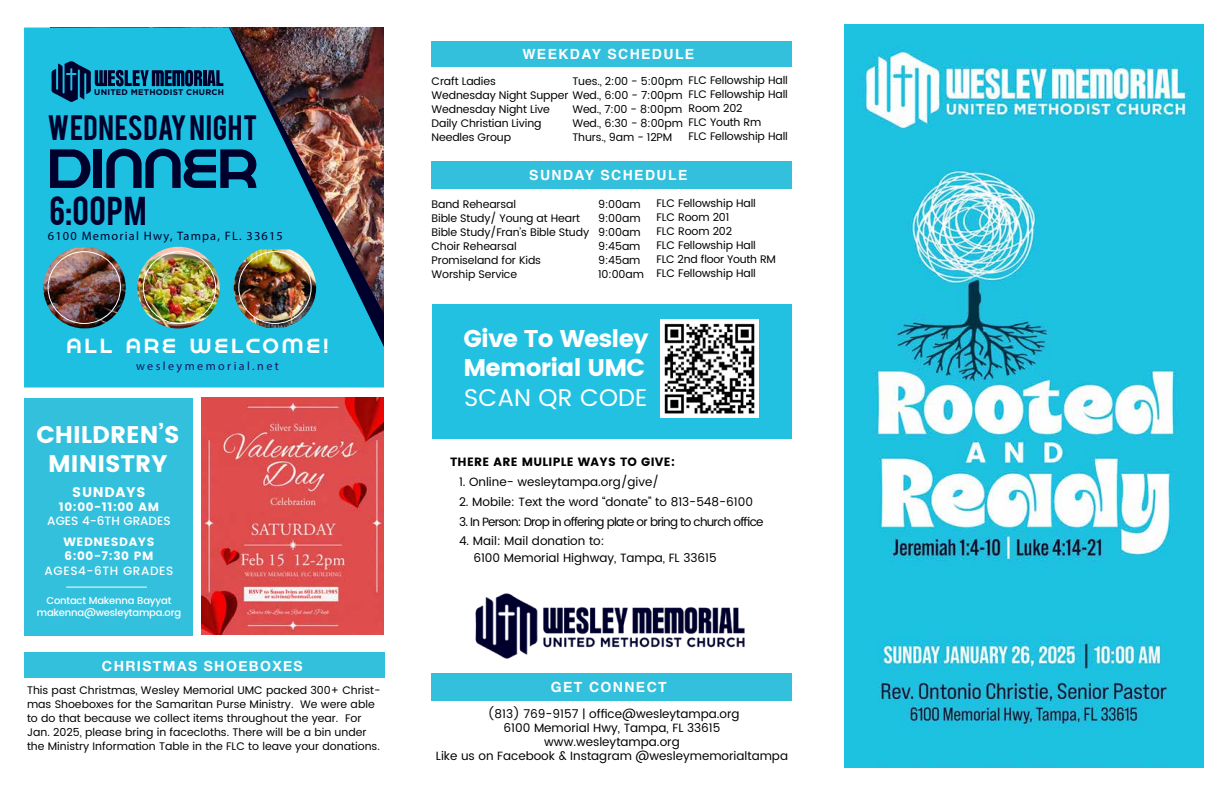
<style>
.page{position:relative;width:1224px;height:792px;background:#fff}
.page>*{position:absolute;margin:0;border:0;box-sizing:border-box;transform-origin:0 0}
.t1{font:61px "Boldye";color:#00002d}
.t2{font:31.7px "Bebas";color:#00002d}
.t3{font:27.7px "Bebas";letter-spacing:.02em;color:#00002d}
.t4{font:700 24.2px/29.1px "Poppins";letter-spacing:-.03em;color:#fff}
.t5{font:24.2px "Poppins";letter-spacing:.005em;color:#fff}
.t6{font:700 24px/28.8px "Poppins";color:#fff;text-align:center}
.t7{font:22.8px "Boldye";letter-spacing:.15em;color:#fff}
.t8{font:700 14px "Helvetica";letter-spacing:.1em;color:#fff}
.t9{font:700 14px "Helvetica Neue";letter-spacing:.1em;color:#fff}
.t10{font:700 14px "Poppins";letter-spacing:.05em;color:#fff}
.t11{font:700 12.2px "Saira Condensed";letter-spacing:.095em;color:#00002d}
.t12{font:12px/14px "Poppins";color:#000;text-align:center}
.t13{font:12px "Poppins";letter-spacing:-.06em;color:#000}
.t14{font:700 12px/14.4px "Poppins";letter-spacing:.05em;color:#fff}
.t15{font:700 12px "Poppins";letter-spacing:.025em;color:#000}
.t16{font:700 12px "Saira Condensed";letter-spacing:.2em;color:#1b1464}
.t17{font:500 12px "Poppins";color:#fff}
.t18{font:500 12px "Poppins";letter-spacing:.05em;color:#fff}
.t19{font:11px/14px "Poppins";letter-spacing:-.01em;color:#000}
.t20{font:500 10px/12px "Poppins";letter-spacing:-.02em;color:#fff;text-align:center}
.t21{font:700 8.2px "Gotham";letter-spacing:.025em;color:#00002d}
</style>
<div class="page">
<div style="left:431px;top:161px;width:361px;height:28px;background:#33c0dd"></div>
<div style="left:432px;top:673px;width:360px;height:28px;background:#33c0dd"></div>
<img style="left:844px;top:25px;width:360px;height:743px">
<div style="left:432px;top:41px;width:360px;height:25px;background:#33c0dd"></div>
<div style="left:24px;top:398px;width:168px;height:237px;background:#33c0dd"></div>
<div style="left:24px;top:28px;width:360px;height:360px;background:#1dc0e0"></div>
<img style="left:229px;top:28px;width:155px;height:319px">
<img style="left:137px;top:247px;width:83px;height:81px;border-radius:40px">
<div style="left:143px;top:251px;width:73px;height:73px;border:1px solid #fff;border-radius:50%"></div>
<img style="left:43px;top:248px;width:83px;height:80px">
<div style="left:48px;top:251px;width:73px;height:73px;border:1px solid #fff;border-radius:50%"></div>
<img style="left:234px;top:249px;width:82px;height:79px">
<div style="left:239px;top:251px;width:72px;height:73px;border:1px solid #fff;border-radius:50%"></div>
<svg style="left:51px;top:61px;width:172px;height:41px;background:#137fa3"></svg>
<img style="left:201px;top:397px;width:183px;height:238px">
<div style="left:24px;top:652px;width:360px;height:25px;background:#33c0dd"></div>
<img style="left:475px;top:593px;width:270px;height:66px">
<div style="left:432px;top:304px;width:360px;height:135px;background:#22c1e1"></div>
<img style="left:661px;top:319px;width:98px;height:99px">
<hr style="left:66px;top:587px;width:81px;height:1px;background:#fff">
<p class="t21" style="left:94px;top:86px;width:131px">UNITED METHODIST CHURCH</p>
<h3 class="t3" style="left:48px;top:108px;width:211px">WEDNESDAY NIGHT</h3>
<h1 class="t1" style="left:48px;top:131px;width:212px">DINNER</h1>
<h2 class="t2" style="left:49px;top:188px;width:99px">6:00PM</h2>
<p class="t11" style="left:48px;top:228px;width:236px">6100 Memorial Hwy, Tampa, FL. 33615</p>
<h3 class="t7" style="left:67px;top:332px;width:263px">ALL ARE WELCOME!</h3>
<p class="t16" style="left:136px;top:358px;width:144px">wesleymemorial.net</p>
<h3 class="t6" style="left:36px;top:420px;width:145px">CHILDREN’S<br>MINISTRY</h3>
<p class="t10" style="left:72px;top:484px;width:75px">SUNDAYS</p>
<p class="t14" style="left:59px;top:500px;width:102px">10:00-11:00 AM</p>
<p class="t17" style="left:47px;top:512px;width:125px">AGES 4-6TH GRADES</p>
<p class="t14" style="left:63px;top:535px;width:93px">WEDNESDAYS<br>6:00-7:30 PM</p>
<p class="t18" style="left:45px;top:562px;width:130px">AGES4-6TH GRADES</p>
<p class="t20" style="left:37px;top:595px;width:146px">Contact Makenna Bayyat makenna@wesleytampa.org</p>
<p class="t9" style="left:102px;top:655px;width:202px">CHRISTMAS SHOEBOXES</p>
<p class="t19" style="left:27px;top:684px;width:355px">This past Christmas, Wesley Memorial UMC packed 300+ Christ&shy;mas Shoeboxes for the Samaritan Purse Ministry. We were able to do that because we collect items throughout the year. For Jan. 2025, please bring in facecloths. There will be a bin under the Ministry Information Table in the FLC to leave your donations.</p>
<p class="t8" style="left:522px;top:46px;width:173px">WEEKDAY SCHEDULE</p>
<p class="t19" style="left:688px;top:74px;width:101px">FLC Fellowship Hall<br>FLC Fellowship Hall<br>Room 202<br>FLC Youth Rm<br>FLC Fellowship Hall</p>
<p class="t19" style="left:432px;top:74px;width:253px">Craft Ladies<br>Wednesday Night Supper Wed., 6:00 - 7:00pm<br>Wednesday Night Live<br>Daily Christian Living<br>Needles Group</p>
<p class="t19" style="left:572px;top:74px;width:112px">Tues., 2:00 - 5:00pm</p>
<p class="t19" style="left:572px;top:102px;width:112px;text-align:justify">Wed., 7:00 - 8:00pm Wed., 6:30 - 8:00pm Thurs., 9am - 12PM</p>
<p class="t8" style="left:529px;top:166px;width:160px">SUNDAY SCHEDULE</p>
<p class="t19" style="left:432px;top:197px;width:159px">Band Rehearsal<br>Bible Study/ Young at Heart<br>Bible Study/Fran’s Bible Study<br>Choir Rehearsal<br>Promiseland for Kids<br>Worship Service</p>
<p class="t19" style="left:598px;top:197px;width:47px">9:00am<br>9:00am<br>9:00am<br>9:45am<br>9:45am<br>10:00am</p>
<p class="t19" style="left:657px;top:197px;width:121px">FLC Fellowship Hall<br>FLC Room 201<br>FLC Room 202<br>FLC Fellowship Hall<br>FLC 2nd floor Youth RM<br>FLC Fellowship Hall</p>
<h3 class="t4" style="left:463px;top:324px;width:187px">Give To Wesley<br>Memorial UMC</h3>
<h3 class="t5" style="left:464px;top:380px;width:185px">SCAN QR CODE</h3>
<p class="t15" style="left:450px;top:455px;width:226px">THERE ARE MULIPLE WAYS TO GIVE:</p>
<p class="t12" style="left:459px;top:475px;width:201px">1. Online- wesleytampa.org/give/</p>
<p class="t12" style="left:459px;top:495px;width:296px">2. Mobile: Text the word “donate” to 813-548-6100</p>
<p class="t13" style="left:459px;top:513px;width:306px">3. In Person: Drop in offering plate or bring to church office</p>
<p class="t12" style="left:473px;top:532px;width:245px;line-height:17px;text-align:left;text-indent:-14px">4. Mail: Mail donation to:<br>6100 Memorial Highway, Tampa, FL 33615</p>
<p class="t8" style="left:551px;top:679px;width:117px">GET CONNECT</p>
<p class="t12" style="left:436px;top:707px;width:354px">(813) 769-9157 | office@wesleytampa.org<br>6100 Memorial Hwy, Tampa, FL 33615 www.wesleytampa.org<br>Like us on Facebook &amp; Instagram @wesleymemorialtampa</p>
</div>
